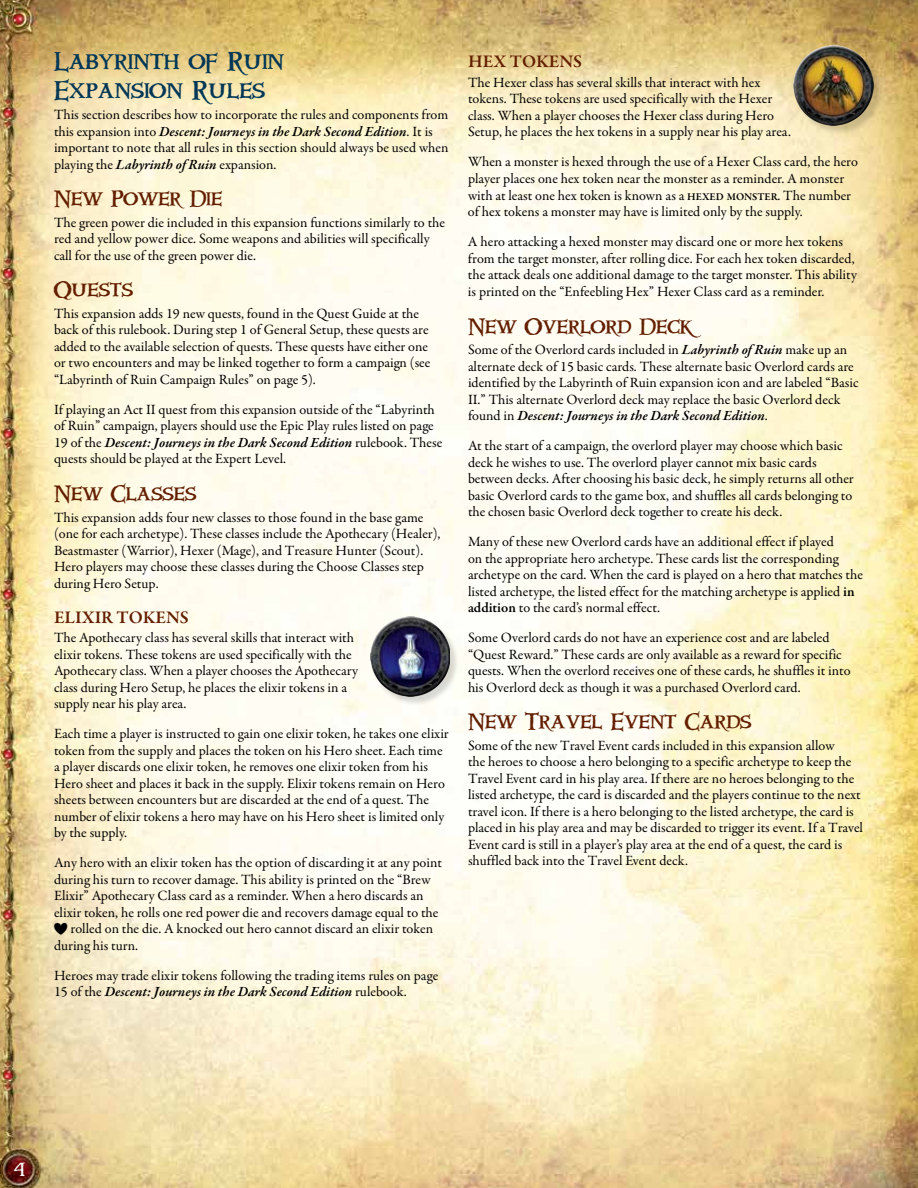
<style>
.page{position:relative;width:918px;height:1188px;background:#fff}
.page>*{position:absolute;margin:0;border:0;box-sizing:border-box;transform-origin:0 0}
.t1{font:24px/28.8px "Windlass";color:#003656}
.t2{font:21px "Windlass";color:#631e00}
.t3{font:700 18px "Garamond Descent";color:#631e00}
.t4{font:16.5px "Windlass";color:#fff}
.t5{font:14.25px/16.5px "Garamond Descent";color:#000}
.s1{font-weight:700;font-style:italic}
.s2{font-weight:700;font-size:10.5px}
.s3{font-weight:700}
</style>
<div class="page">
<img style="left:0;top:0;width:918px;height:1188px">
<div style="left:795px;top:47px;width:88px;height:89px;background:#000;opacity:.15"></div>
<div style="left:793px;top:45px;width:80px;height:58px;background:#fff;opacity:.75"></div>
<div style="left:793px;top:59px;width:81px;height:67px;background:#000;opacity:.75"></div>
<div style="left:372px;top:618px;width:88px;height:89px;background:#000;opacity:.15"></div>
<div style="left:370px;top:616px;width:80px;height:58px;background:#fff;opacity:.75"></div>
<div style="left:370px;top:630px;width:81px;height:67px;background:#000;opacity:.75"></div>
<svg style="left:54px;top:923px;width:13px;height:12px"></svg>
<h1 class="t1" style="left:54px;top:48px;width:232px">Labyrinth of Ruin<br>Expansion Rules</h1>
<p class="t5" style="left:54px;top:107px;width:396px">This section describes how to incorporate the rules and components from this expansion into <span class="s1">Descent: Journeys in the Dark Second Edition</span>. It is important to note that all rules in this section should always be used when playing the <span class="s1">Labyrinth of Ruin</span> expansion.</p>
<h2 class="t2" style="left:54px;top:184px;width:170px">New Power Die</h2>
<p class="t5" style="left:54px;top:214px;width:392px">The green power die included in this expansion functions similarly to the red and yellow power dice. Some weapons and abilities will specifically call for the use of the green power die.</p>
<h2 class="t2" style="left:54px;top:276px;width:81px">Quests</h2>
<p class="t5" style="left:54px;top:306px;width:378px">This expansion adds 19 new quests, found in the Quest Guide at the back of this rulebook. During step 1 of General Setup, these quests are added to the available selection of quests. These quests have either one or two encounters and may be linked together to form a campaign (see “Labyrinth of Ruin Campaign Rules” on page 5).</p>
<p class="t5" style="left:54px;top:402px;width:390px">If playing an Act II quest from this expansion outside of the “Labyrinth of Ruin” campaign, players should use the Epic Play rules listed on page 19 of the <span class="s1">Descent: Journeys in the Dark Second Edition</span> rulebook. These quests should be played at the Expert Level.</p>
<h2 class="t2" style="left:54px;top:479px;width:144px">New Classes</h2>
<p class="t5" style="left:54px;top:509px;width:388px">This expansion adds four new classes to those found in the base game (one for each archetype). These classes include the Apothecary (Healer), Beastmaster (Warrior), Hexer (Mage), and Treasure Hunter (Scout).<br>Hero players may choose these classes during the Choose Classes step during Hero Setup.</p>
<p class="t3" style="left:54px;top:606px;width:114px">ELIXIR TOKENS</p>
<p class="t5" style="left:54px;top:630px;width:306px">The Apothecary class has several skills that interact with elixir tokens. These tokens are used specifically with the Apothecary class. When a player chooses the Apothecary class during Hero Setup, he places the elixir tokens in a supply near his play area.</p>
<p class="t5" style="left:54px;top:726px;width:396px">Each time a player is instructed to gain one elixir token, he takes one elixir token from the supply and places the token on his Hero sheet. Each time a player discards one elixir token, he removes one elixir token from his Hero sheet and places it back in the supply. Elixir tokens remain on Hero sheets between encounters but are discarded at the end of a quest. The number of elixir tokens a hero may have on his Hero sheet is limited only by the supply.</p>
<p class="t5" style="left:54px;top:855px;width:390px">Any hero with an elixir token has the option of discarding it at any point</p>
<p class="t5" style="left:54px;top:871px;width:378px">during his turn to recover damage. This ability is printed on the “Brew</p>
<p class="t5" style="left:54px;top:888px;width:371px">Elixir” Apothecary Class card as a reminder. When a hero discards an</p>
<p class="t5" style="left:54px;top:904px;width:386px">elixir token, he rolls one red power die and recovers damage equal to the</p>
<p class="t5" style="left:71px;top:921px;width:364px">rolled on the die. A knocked out hero cannot discard an elixir token</p>
<p class="t5" style="left:54px;top:937px;width:86px">during his turn.</p>
<p class="t5" style="left:54px;top:967px;width:386px">Heroes may trade elixir tokens following the trading items rules on page<br>15 of the <span class="s1">Descent: Journeys in the Dark Second Edition</span> rulebook.</p>
<p class="t3" style="left:468px;top:51px;width:93px">HEX TOKENS</p>
<p class="t5" style="left:468px;top:74px;width:324px">The Hexer class has several skills that interact with hex tokens. These tokens are used specifically with the Hexer class. When a player chooses the Hexer class during Hero Setup, he places the hex tokens in a supply near his play area.</p>
<p class="t5" style="left:468px;top:154px;width:391px">When a monster is hexed through the use of a Hexer Class card, the hero player places one hex token near the monster as a reminder. A monster with at least one hex token is known as a <span class="s2">HEXED MONSTER</span>. The number of hex tokens a monster may have is limited only by the supply.</p>
<p class="t5" style="left:468px;top:234px;width:390px">A hero attacking a hexed monster may discard one or more hex tokens from the target monster, after rolling dice. For each hex token discarded, the attack deals one additional damage to the target monster. This ability is printed on the “Enfeebling Hex” Hexer Class card as a reminder.</p>
<h2 class="t2" style="left:468px;top:312px;width:225px">New Overlord Deck</h2>
<p class="t5" style="left:468px;top:342px;width:392px">Some of the Overlord cards included in <span class="s1">Labyrinth of Ruin</span> make up an alternate deck of 15 basic cards. These alternate basic Overlord cards are identified by the Labyrinth of Ruin expansion icon and are labeled “Basic II.” This alternate Overlord deck may replace the basic Overlord deck found in <span class="s1">Descent: Journeys in the Dark Second Edition</span>.</p>
<p class="t5" style="left:468px;top:438px;width:387px">At the start of a campaign, the overlord player may choose which basic deck he wishes to use. The overlord player cannot mix basic cards between decks. After choosing his basic deck, he simply returns all other basic Overlord cards to the game box, and shuffles all cards belonging to the chosen basic Overlord deck together to create his deck.</p>
<p class="t5" style="left:468px;top:534px;width:396px">Many of these new Overlord cards have an additional effect if played<br>on the appropriate hero archetype. These cards list the corresponding archetype on the card. When the card is played on a hero that matches the listed archetype, the listed effect for the matching archetype is applied <span class="s3">IN ADDITION</span> to the card’s normal effect.</p>
<p class="t5" style="left:468px;top:630px;width:384px">Some Overlord cards do not have an experience cost and are labeled “Quest Reward.” These cards are only available as a reward for specific quests. When the overlord receives one of these cards, he shuffles it into his Overlord deck as though it was a purchased Overlord card.</p>
<h2 class="t2" style="left:468px;top:708px;width:285px">New Travel Event Cards</h2>
<p class="t5" style="left:468px;top:738px;width:397px">Some of the new Travel Event cards included in this expansion allow<br>the heroes to choose a hero belonging to a specific archetype to keep the Travel Event card in his play area. If there are no heroes belonging to the listed archetype, the card is discarded and the players continue to the next travel icon. If there is a hero belonging to the listed archetype, the card is placed in his play area and may be discarded to trigger its event. If a Travel Event card is still in a player’s play area at the end of a quest, the card is shuffled back into the Travel Event deck.</p>
<p class="t4" style="left:14px;top:1158px;width:13px">4</p>
</div>
